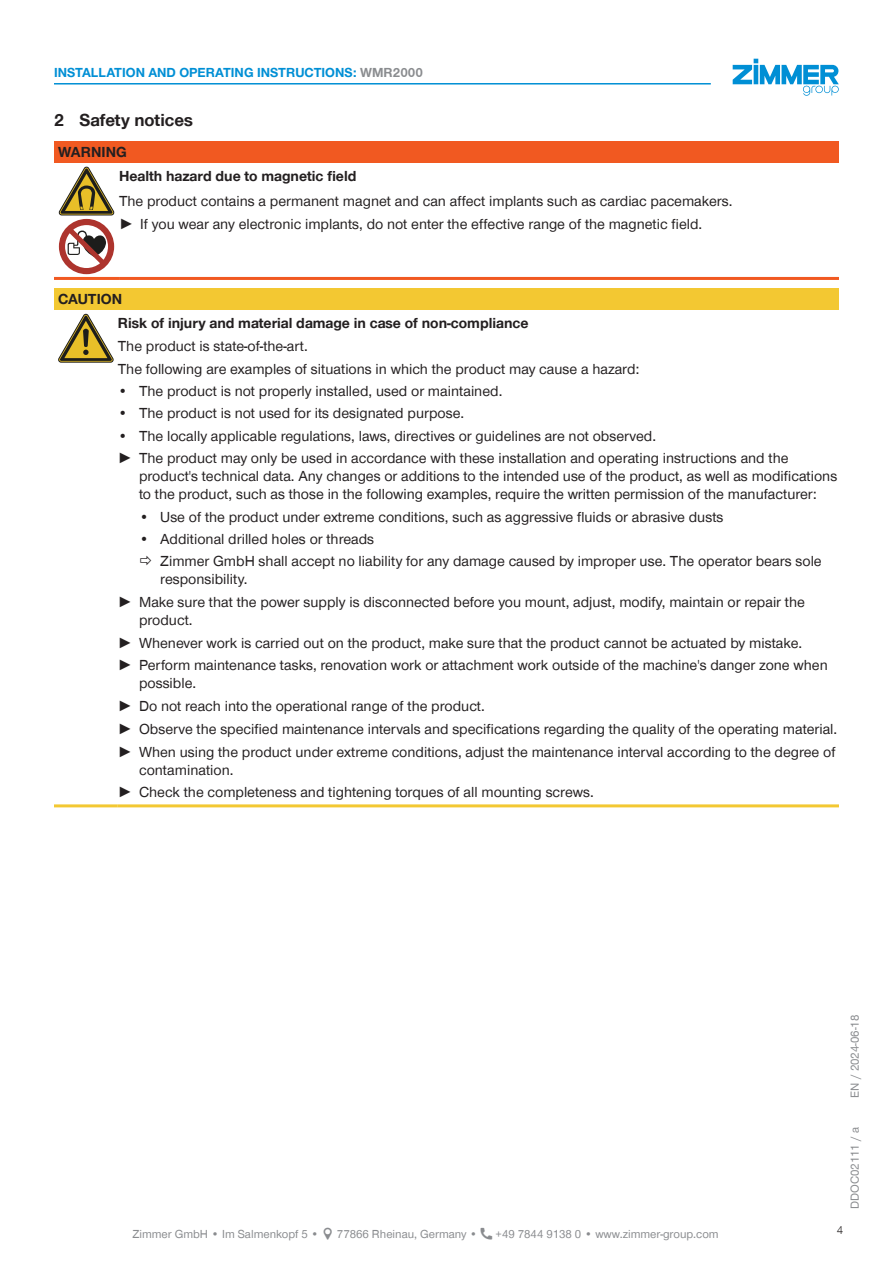
<style>
.page{position:relative;width:893px;height:1263px;background:#fff}
.page>*{position:absolute;margin:0;border:0;box-sizing:border-box;transform-origin:0 0}
.t1{font:700 18px "Zimmer Group Sans Global";color:#231f20}
.CB_AF_TD-Text{font:15px/18px "Zimmer Group Sans Global";color:#231f20}
.CB_AF_TD-Text-2{font:700 15px "Zimmer Group Sans Global";color:#231f20}
.CB_AF_TD-Signalwort{font:700 15px "Zimmer Group Sans Global";color:#231f20}
.CB_AF_TD-Kopfzeile{font:700 13.5px "Zimmer Group Sans Global";color:#008fd5}
.CB_AF_TD-Fusszeile{font:12px "Zimmer Group Sans Global";color:#8a8c8f}
.CB_AF_TD-Seitenrand{font:12px "Zimmer Group Sans";color:#8a8c8f}
.CB_AF_Seitenzahl_rechts{font:300 12px "Zimmer Group Sans";color:#231f20}
.s1{color:#8a8c8f}
.s2{font-family:"Zimmer Group Sans"}
</style>
<div class="page">
<svg style="left:733px;top:59px;width:106px;height:37px"></svg>
<div style="left:54px;top:141px;width:785px;height:22px;background:#f15921"></div>
<hr style="left:54px;top:277px;width:65px;height:3px;background:#f15921">
<hr style="left:119px;top:277px;width:720px;height:3px;background:#f15921">
<svg style="left:59px;top:167px;width:55px;height:107px"></svg>
<div style="left:54px;top:288px;width:785px;height:22px;background:#f3c832"></div>
<hr style="left:54px;top:804px;width:64px;height:3px;background:#f3c832">
<hr style="left:118px;top:804px;width:721px;height:3px;background:#f3c832">
<svg style="left:58px;top:314px;width:56px;height:48px"></svg>
<hr style="left:54px;top:83px;width:657px;height:2px;background:#008fd5">
<p class="CB_AF_TD-Kopfzeile" style="left:54px;top:65px;width:371px">INSTALLATION AND OPERATING INSTRUCTIONS: <span class="s1">WMR2000</span></p>
<p class="t1" style="left:54px;top:110px;width:141px">2 Safety notices</p>
<p class="CB_AF_TD-Signalwort" style="left:58px;top:143px;width:70px">WARNING</p>
<p class="CB_AF_TD-Text-2" style="left:119px;top:167px;width:239px">Health hazard due to magnetic field</p>
<p class="CB_AF_TD-Text" style="left:119px;top:192px;width:615px">The product contains a permanent magnet and can affect implants such as cardiac pacemakers.</p>
<p class="CB_AF_TD-Text" style="left:119px;top:215px;width:585px"><span class="s2">►</span> If you wear any electronic implants, do not enter the effective range of the magnetic field.</p>
<p class="CB_AF_TD-Signalwort" style="left:58px;top:290px;width:65px">CAUTION</p>
<p class="CB_AF_TD-Text-2" style="left:118px;top:314px;width:412px">Risk of injury and material damage in case of non-compliance</p>
<p class="CB_AF_TD-Text" style="left:118px;top:337px;width:191px">The product is state-of-the-art.</p>
<p class="CB_AF_TD-Text" style="left:118px;top:360px;width:523px">The following are examples of situations in which the product may cause a hazard:</p>
<p class="CB_AF_TD-Text" style="left:118px;top:382px;width:386px">• The product is not properly installed, used or maintained.</p>
<p class="CB_AF_TD-Text" style="left:118px;top:404px;width:348px">• The product is not used for its designated purpose.</p>
<p class="CB_AF_TD-Text" style="left:118px;top:426px;width:540px">• The locally applicable regulations, laws, directives or guidelines are not observed.</p>
<p class="CB_AF_TD-Text" style="left:139px;top:449px;width:700px;text-indent:-21px"><span class="s2">►</span> The product may only be used in accordance with these installation and operating instructions and the product's technical data. Any changes or additions to the intended use of the product, as well as modifications to the product, such as those in the following examples, require the written permission of the manufacturer:</p>
<p class="CB_AF_TD-Text" style="left:139px;top:507px;width:586px">• Use of the product under extreme conditions, such as aggressive fluids or abrasive dusts</p>
<p class="CB_AF_TD-Text" style="left:139px;top:530px;width:237px">• Additional drilled holes or threads</p>
<p class="CB_AF_TD-Text" style="left:160px;top:552px;width:663px">Zimmer GmbH shall accept no liability for any damage caused by improper use. The operator bears sole responsibility.</p>
<p class="CB_AF_TD-Text" style="left:139px;top:593px;width:667px;text-indent:-21px"><span class="s2">►</span> Make sure that the power supply is disconnected before you mount, adjust, modify, maintain or repair the product.</p>
<p class="CB_AF_TD-Text" style="left:118px;top:633px;width:686px"><span class="s2">►</span> Whenever work is carried out on the product, make sure that the product cannot be actuated by mistake.</p>
<p class="CB_AF_TD-Text" style="left:139px;top:656px;width:690px;text-indent:-21px"><span class="s2">►</span> Perform maintenance tasks, renovation work or attachment work outside of the machine's danger zone when possible.</p>
<p class="CB_AF_TD-Text" style="left:118px;top:697px;width:369px"><span class="s2">►</span> Do not reach into the operational range of the product.</p>
<p class="CB_AF_TD-Text" style="left:118px;top:720px;width:721px"><span class="s2">►</span> Observe the specified maintenance intervals and specifications regarding the quality of the operating material.</p>
<p class="CB_AF_TD-Text" style="left:139px;top:742px;width:698px;text-indent:-21px"><span class="s2">►</span> When using the product under extreme conditions, adjust the maintenance interval according to the degree of contamination.</p>
<p class="CB_AF_TD-Text" style="left:118px;top:783px;width:477px"><span class="s2">►</span> Check the completeness and tightening torques of all mounting screws.</p>
<p class="CB_AF_TD-Seitenrand" style="left:847px;top:1097px;width:84px;rotate:-90deg">EN / 2024-06-18</p>
<p class="CB_AF_TD-Seitenrand" style="left:847px;top:1209px;width:83px;rotate:-90deg">DDOC02111 / a</p>
<p class="CB_AF_TD-Fusszeile" style="left:132px;top:1227px;width:188px">Zimmer GmbH • Im Salmenkopf 5 •</p>
<p class="CB_AF_TD-Fusszeile" style="left:337px;top:1227px;width:142px">77866 Rheinau, Germany •</p>
<p class="CB_AF_TD-Fusszeile" style="left:496px;top:1227px;width:225px">+49 7844 9138 0 • www.zimmer-group.com</p>
<p class="CB_AF_Seitenzahl_rechts" style="left:837px;top:1222px;width:8px">4</p>
</div>
